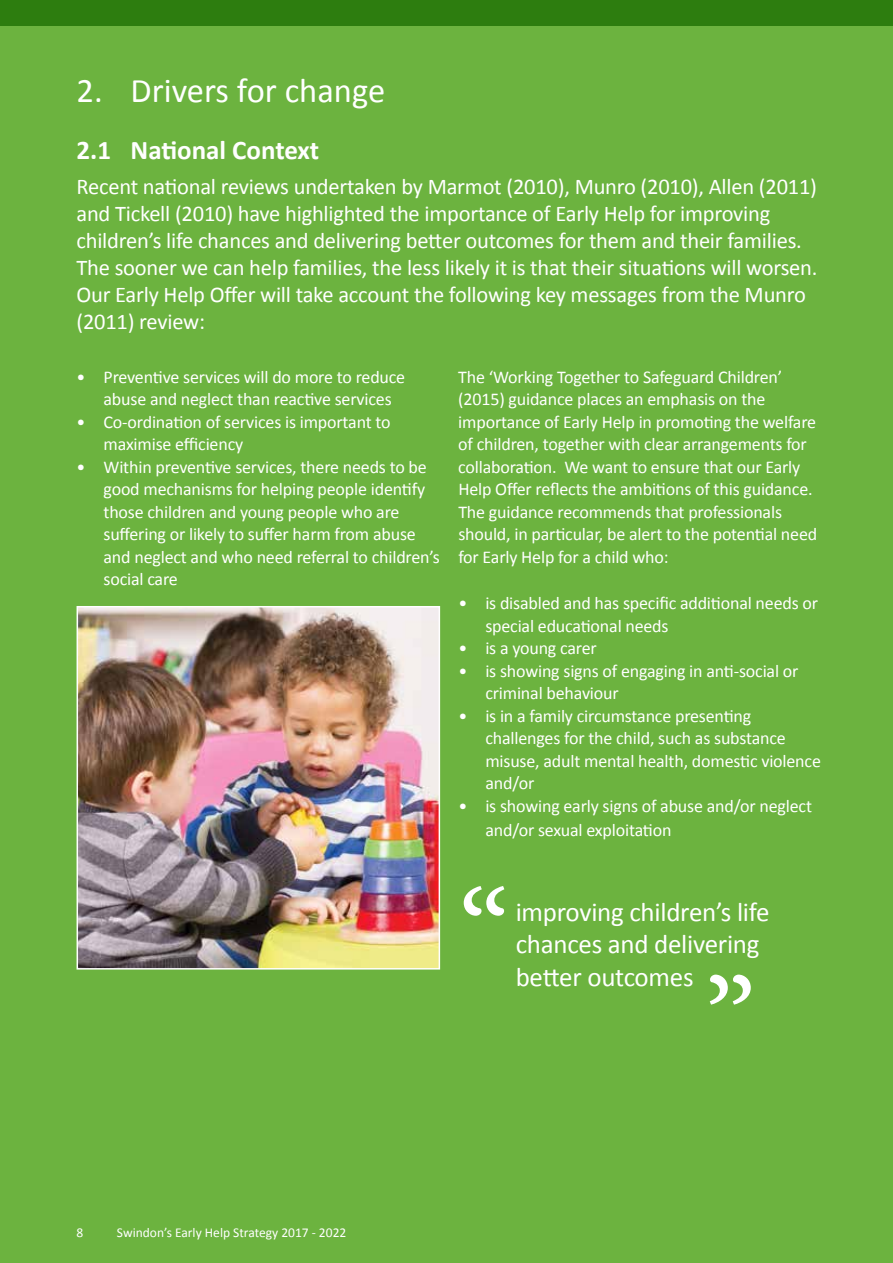
<style>
.page{position:relative;width:893px;height:1263px;background:#6cb33f}
.page>*{position:absolute;margin:0;border:0;box-sizing:border-box;transform-origin:0 0}
.t1{font:129px "Minion Pro";color:#fff}
.t2{font:34.5px "Calibri";color:#fff}
.t3{font:27px/32.4px "Calibri";letter-spacing:-.01em;color:#fff}
.t4{font:700 27px "Calibri";color:#fff}
.t5{font:22.5px/27px "Calibri";letter-spacing:-.01em;color:#fff}
.t6{font:18px/22.5px "Calibri";letter-spacing:-.01em;color:#fff}
.t7{font:13.5px "Calibri";color:#fff}
</style>
<div class="page">
<div style="left:0;top:0;width:893px;height:26px;background:#2d7d0f"></div>
<img style="left:80px;top:609px;width:357px;height:357px">
<div style="left:77px;top:606px;width:363px;height:363px;border:2px solid #fff"></div>
<h2 class="t2" style="left:77px;top:69px;width:310px">2. Drivers for change</h2>
<h3 class="t4" style="left:77px;top:133px;width:244px">2.1 National Context</h3>
<p class="t5" style="left:76px;top:173px;width:742px">Recent national reviews undertaken by Marmot (2010), Munro (2010), Allen (2011) and Tickell (2010) have highlighted the importance of Early Help for improving children’s life chances and delivering better outcomes for them and their families.<br>The sooner we can help families, the less likely it is that their situations will worsen.<br>Our Early Help Offer will take account the following key messages from the Munro (2011) review:</p>
<p class="t6" style="left:104px;top:366px;width:303px;text-indent:-27px">• Preventive services will do more to reduce abuse and neglect than reactive services</p>
<p class="t6" style="left:104px;top:411px;width:289px;text-indent:-27px">• Co-ordination of services is important to maximise efficiency</p>
<p class="t6" style="left:104px;top:456px;width:338px;text-indent:-27px">• Within preventive services, there needs to be good mechanisms for helping people identify those children and young people who are suffering or likely to suffer harm from abuse and neglect and who need referral to children’s social care</p>
<p class="t6" style="left:458px;top:366px;width:360px">The ‘Working Together to Safeguard Children’ (2015) guidance places an emphasis on the importance of Early Help in promoting the welfare of children, together with clear arrangements for collaboration. We want to ensure that our Early Help Offer reflects the ambitions of this guidance.<br>The guidance recommends that professionals should, in particular, be alert to the potential need for Early Help for a child who:</p>
<p class="t6" style="left:485px;top:592px;width:334px;text-indent:-27px">• is disabled and has specific additional needs or special educational needs</p>
<p class="t6" style="left:458px;top:637px;width:140px">• is a young carer</p>
<p class="t6" style="left:485px;top:660px;width:315px;text-indent:-27px">• is showing signs of engaging in anti-social or criminal behaviour</p>
<p class="t6" style="left:485px;top:705px;width:337px;text-indent:-27px">• is in a family circumstance presenting challenges for the child, such as substance misuse, adult mental health, domestic violence and/or</p>
<p class="t6" style="left:485px;top:794px;width:328px;line-height:24px;text-indent:-27px">• is showing early signs of abuse and/or neglect and/or sexual exploitation</p>
<p class="t7" style="left:77px;top:1224px;width:8px">8</p>
<p class="t7" style="left:117px;top:1224px;width:231px">Swindon’s Early Help Strategy 2017 - 2022</p>
<h1 class="t1" style="left:458px;top:851px;width:53px">“</h1>
<h3 class="t3" style="left:516px;top:896px;width:255px">improving children’s life chances and delivering better outcomes</h3>
<h1 class="t1" style="left:704px;top:938px;width:53px">”</h1>
</div>
